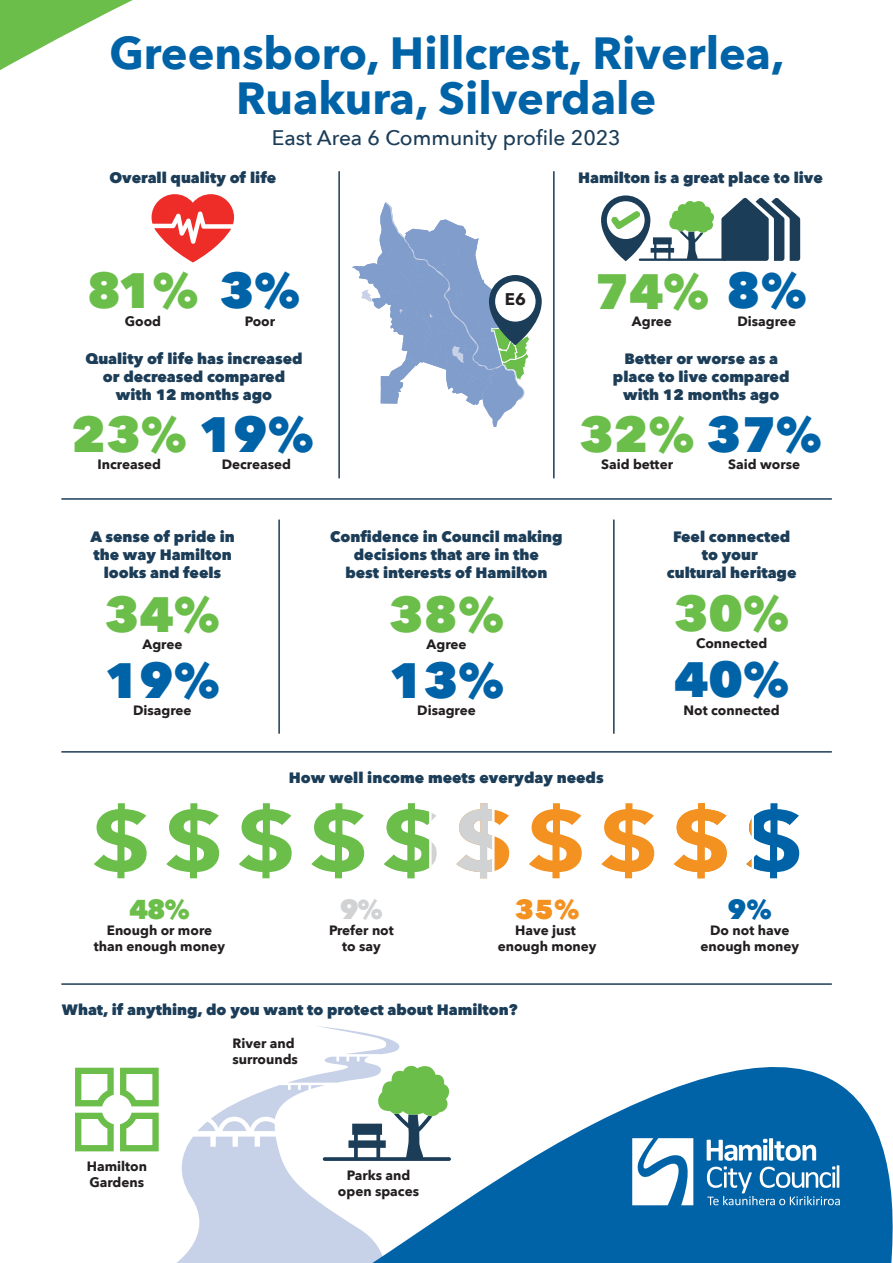
<style>
.page{position:relative;width:893px;height:1263px;background:#fff}
.page>*{position:absolute;margin:0;border:0;box-sizing:border-box;transform-origin:0 0}
.t1{font:800 49.5px "Avenir Next";color:#6cbe4b}
.t2{font:800 49.5px "Avenir Next";color:#0163a7}
.t3{font:700 45px/45px "Avenir Next";color:#0163a7;text-align:center}
.t4{font:800 27.3px "Avenir Next";color:#6cbe4b}
.t5{font:800 27.3px "Avenir Next";color:#f39121}
.t6{font:800 27.3px "Avenir Next";color:#0163a7}
.t7{font:800 27.3px "Avenir Next";color:#d1d2d4}
.t8{font:500 21px "Avenir Next";color:#1c3d58}
.t9{font:700 16.95px "Avenir Next";color:#231f20}
.t10{font:800 15px/18px "Avenir Next";color:#1c3d58;text-align:center}
.t11{font:700 13.5px/16.2px "Avenir Next";color:#231f20;text-align:center}
.s1{color:#0163a7}
</style>
<div class="page">
<svg style="left:384px;top:803px;width:53px;height:75px"></svg>
<svg style="left:601px;top:195px;width:49px;height:66px"></svg>
<div style="left:607px;top:201px;width:38px;height:38px;background:#fff;border-radius:50%"></div>
<svg style="left:610px;top:198px;width:190px;height:63px"></svg>
<svg style="left:152px;top:194px;width:82px;height:68px"></svg>
<hr style="left:613px;top:520px;width:2px;height:213px;background:#1c3d58">
<hr style="left:278px;top:520px;width:2px;height:213px;background:#1c3d58">
<hr style="left:553px;top:172px;width:2px;height:306px;background:#1c3d58">
<hr style="left:338px;top:172px;width:2px;height:306px;background:#1c3d58">
<hr style="left:62px;top:498px;width:769px;height:2px;background:#1c3d58">
<hr style="left:62px;top:751px;width:769px;height:2px;background:#1c3d58">
<hr style="left:62px;top:983px;width:769px;height:2px;background:#1c3d58">
<svg style="left:94px;top:803px;width:53px;height:75px"></svg>
<svg style="left:166px;top:803px;width:53px;height:75px"></svg>
<svg style="left:239px;top:803px;width:53px;height:75px"></svg>
<svg style="left:311px;top:803px;width:53px;height:75px"></svg>
<svg style="left:529px;top:803px;width:53px;height:75px"></svg>
<svg style="left:601px;top:803px;width:53px;height:75px"></svg>
<hr style="left:429px;top:809px;width:3px;height:66px;background:#fff">
<svg style="left:674px;top:803px;width:53px;height:75px"></svg>
<svg style="left:746px;top:803px;width:53px;height:75px"></svg>
<hr style="left:751px;top:809px;width:3px;height:66px;background:#fff">
<svg style="left:456px;top:803px;width:53px;height:75px"></svg>
<hr style="left:492px;top:806px;width:2px;height:69px;background:#fff">
<svg style="left:75px;top:1068px;width:39px;height:38px"></svg>
<svg style="left:120px;top:1026px;width:280px;height:237px"></svg>
<svg style="left:75px;top:1113px;width:39px;height:38px"></svg>
<svg style="left:351px;top:202px;width:180px;height:225px"></svg>
<svg style="left:489px;top:275px;width:53px;height:70px;background:#466772"></svg>
<div style="left:495px;top:281px;width:41px;height:41px;background:#fff;border-radius:50%"></div>
<svg style="left:0;top:0;width:133px;height:70px"></svg>
<svg style="left:303px;top:1062px;width:590px;height:201px;fill:#0163a7"></svg>
<svg style="left:707px;top:1138px;width:133px;height:67px"></svg>
<svg style="left:632px;top:1138px;width:64px;height:67px"></svg>
<h2 class="t3" style="left:109px;top:30px;width:677px">Greensboro, Hillcrest, Riverlea,<br>Ruakura, Silverdale</h2>
<h3 class="t8" style="left:272px;top:119px;width:350px">East Area 6 Community profile 2023</h3>
<p class="t10" style="left:109px;top:168px;width:168px">Overall quality of life</p>
<p class="t10" style="left:578px;top:168px;width:246px">Hamilton is a great place to live</p>
<h1 class="t1" style="left:87px;top:260px;width:215px">81% <span class="s1">3%</span></h1>
<p class="t11" style="left:125px;top:313px;width:38px">Good</p>
<p class="t11" style="left:245px;top:313px;width:32px">Poor</p>
<p class="t10" style="left:85px;top:349px;width:219px">Quality of life has increased or decreased compared with 12 months ago</p>
<h1 class="t1" style="left:71px;top:404px;width:244px">23% <span class="s1">19%</span></h1>
<p class="t11" style="left:98px;top:456px;width:65px">Increased</p>
<p class="t11" style="left:222px;top:456px;width:71px">Decreased</p>
<p class="t9" style="left:505px;top:284px;width:23px">E6</p>
<h1 class="t1" style="left:594px;top:261px;width:215px">74% <span class="s1">8%</span></h1>
<p class="t11" style="left:632px;top:313px;width:41px">Agree</p>
<p class="t11" style="left:737px;top:313px;width:60px">Disagree</p>
<p class="t10" style="left:613px;top:349px;width:178px">Better or worse as a place to live compared with 12 months ago</p>
<h1 class="t1" style="left:579px;top:404px;width:244px">32% <span class="s1">37%</span></h1>
<p class="t11" style="left:601px;top:456px;width:73px">Said better</p>
<p class="t11" style="left:728px;top:456px;width:73px">Said worse</p>
<p class="t10" style="left:90px;top:528px;width:146px">A sense of pride in the way Hamilton looks and feels</p>
<h1 class="t1" style="left:105px;top:584px;width:117px">34%</h1>
<p class="t11" style="left:143px;top:635px;width:41px">Agree</p>
<h1 class="t2" style="left:105px;top:650px;width:117px">19%</h1>
<p class="t11" style="left:133px;top:702px;width:60px">Disagree</p>
<p class="t10" style="left:330px;top:528px;width:234px">Confidence in Council making decisions that are in the<br>best interests of Hamilton</p>
<h1 class="t1" style="left:389px;top:584px;width:117px">38%</h1>
<p class="t11" style="left:427px;top:635px;width:41px">Agree</p>
<h1 class="t2" style="left:389px;top:650px;width:117px">13%</h1>
<p class="t11" style="left:417px;top:702px;width:60px">Disagree</p>
<p class="t10" style="left:667px;top:528px;width:131px">Feel connected to your<br>cultural heritage</p>
<h1 class="t1" style="left:674px;top:583px;width:117px">30%</h1>
<p class="t11" style="left:696px;top:635px;width:73px">Connected</p>
<h1 class="t2" style="left:674px;top:649px;width:117px">40%</h1>
<p class="t11" style="left:683px;top:702px;width:98px">Not connected</p>
<h3 class="t4" style="left:129px;top:892px;width:62px">48%</h3>
<p class="t11" style="left:94px;top:922px;width:133px">Enough or more than enough money</p>
<p class="t10" style="left:289px;top:769px;width:316px">How well income meets everyday needs</p>
<h3 class="t7" style="left:340px;top:892px;width:45px">9%</h3>
<p class="t11" style="left:329px;top:922px;width:66px">Prefer not to say</p>
<h3 class="t5" style="left:515px;top:892px;width:66px">35%</h3>
<p class="t11" style="left:498px;top:922px;width:100px">Have just enough money</p>
<p class="t10" style="left:62px;top:1000px;width:457px">What, if anything, do you want to protect about Hamilton?</p>
<p class="t11" style="left:87px;top:1157px;width:62px;text-align:left">Hamilton<br>Gardens</p>
<p class="t11" style="left:232px;top:1035px;width:67px;text-align:left">River and surrounds</p>
<p class="t11" style="left:338px;top:1167px;width:83px">Parks and open spaces</p>
<h3 class="t6" style="left:728px;top:892px;width:46px">9%</h3>
<p class="t11" style="left:700px;top:922px;width:100px">Do not have enough money</p>
</div>
